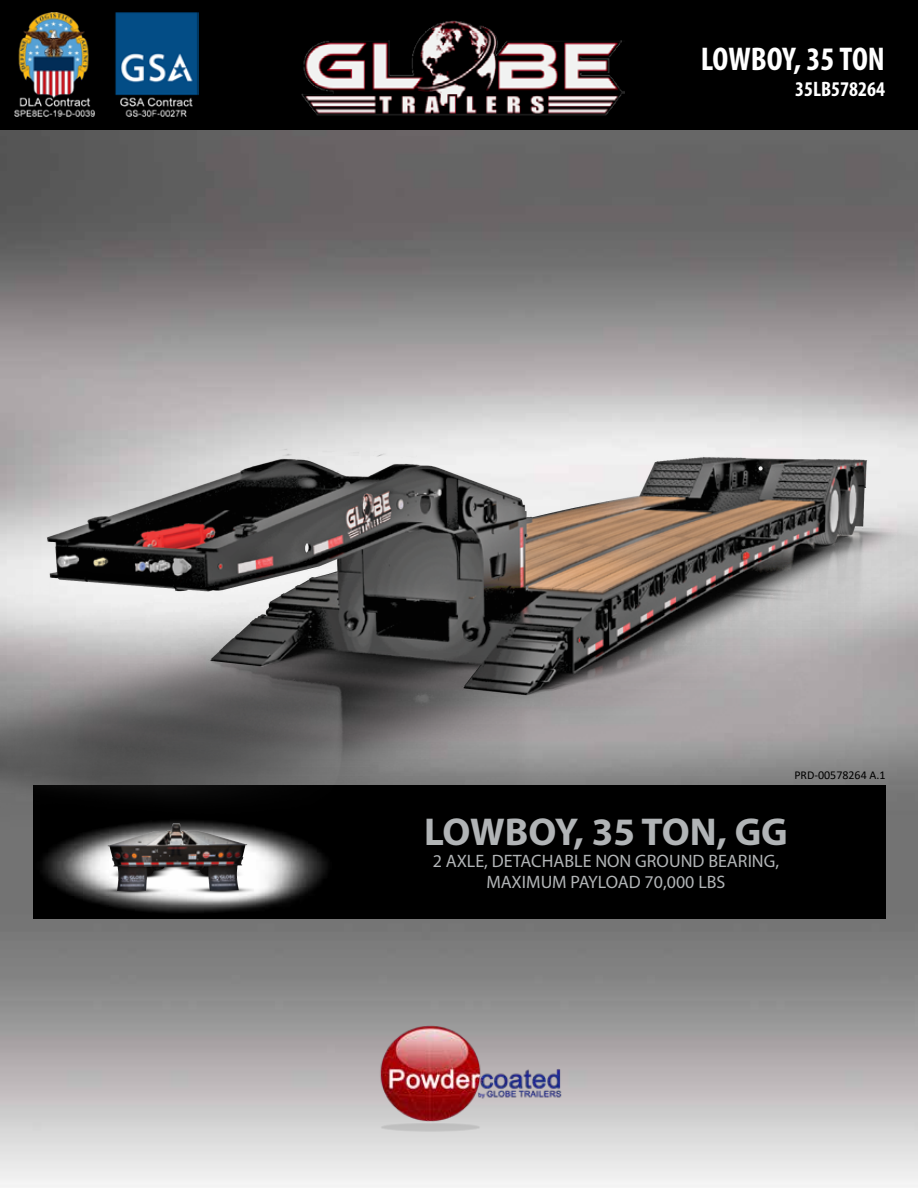
<style>
.page{position:relative;width:918px;height:1188px;background:#fff}
.page>*{position:absolute;margin:0;border:0;box-sizing:border-box;transform-origin:0 0}
.t1{font:700 39px "Myriad Pro";color:#b1b4b6}
.t2{font:700 condensed 33px "Myriad Pro";color:#fff}
.t3{font:700 condensed 21px "Myriad Pro";color:#fff}
.t4{font:18px/21.6px "Myriad Pro";color:#b1b4b6;text-align:center}
.t5{font:12px "Calibri";color:#000}
</style>
<div class="page">
<img style="left:0;top:130px;width:918px;height:1057px">
<div style="left:326px;top:785px;width:560px;height:134px;background:#000"></div>
<img style="left:356px;top:1025px;width:215px;height:109px">
<img style="left:33px;top:855px;width:294px;height:64px">
<div style="left:0;top:0;width:918px;height:130px;background:#000"></div>
<img style="left:15px;top:12px;width:184px;height:104px">
<img style="left:301px;top:20px;width:323px;height:96px">
<div style="left:0;top:283px;width:918px;height:572px;background:#000;opacity:.75"></div>
<div style="left:97px;top:809px;width:158px;height:106px;background:#000;opacity:.75"></div>
<h2 class="t2" style="left:701px;top:38px;width:186px">LOWBOY, 35 TON</h2>
<p class="t3" style="left:795px;top:76px;width:91px">35LB578264</p>
<p class="t5" style="left:794px;top:766px;width:93px">PRD-00578264 A.1</p>
<h1 class="t1" style="left:424px;top:806px;width:365px">LOWBOY, 35 TON, GG</h1>
<p class="t4" style="left:433px;top:850px;width:348px">2 AXLE, DETACHABLE NON GROUND BEARING,<br>MAXIMUM PAYLOAD 70,000 LBS</p>
</div>
